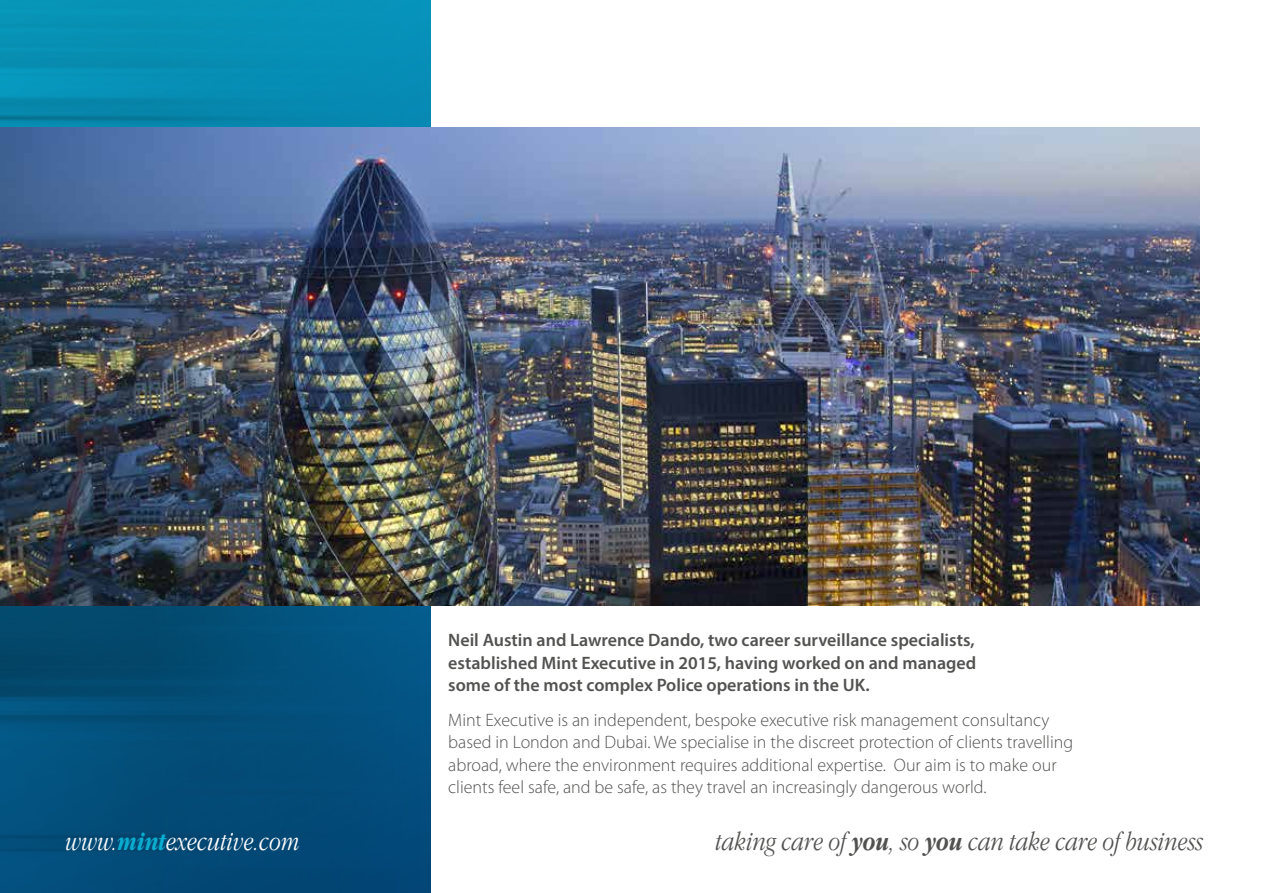
<style>
.page{position:relative;width:1263px;height:893px;background:#fff}
.page>*{position:absolute;margin:0;border:0;box-sizing:border-box;transform-origin:0 0}
.t1{font:italic 300 condensed 27px "Garamond IT Cby BT";color:#525251}
.t2{font:italic 300 condensed 27px "Garamond IT Cby BT";color:#fff}
.t3{font:300 18px/22.5px "Myriad Pro";color:#525251}
.t4{font:600 18px/22.5px "Myriad Pro";color:#525251;text-align:justify}
.s1{font-weight:700;color:#09add0}
.s2{font-weight:700}
</style>
<div class="page">
<img style="left:0;top:0;width:430px;height:893px">
<img style="left:0;top:128px;width:1199px;height:477px">
<p class="t4" style="left:448px;top:628px;width:530px">Neil Austin and Lawrence Dando, two career surveillance specialists, established Mint Executive in 2015, having worked on and managed some of the most complex Police operations in the UK.</p>
<p class="t3" style="left:448px;top:708px;width:626px">Mint Executive is an independent, bespoke executive risk management consultancy based in London and Dubai. We specialise in the discreet protection of clients travelling abroad, where the environment requires additional expertise. Our aim is to make our clients feel safe, and be safe, as they travel an increasingly dangerous world.</p>
<h1 class="t2" style="left:66px;top:826px;width:235px">www.<span class="s1">mint</span>executive.com</h1>
<h1 class="t1" style="left:716px;top:826px;width:489px">taking care of <span class="s2">you</span>, so <span class="s2">you</span> can take care of business</h1>
</div>
